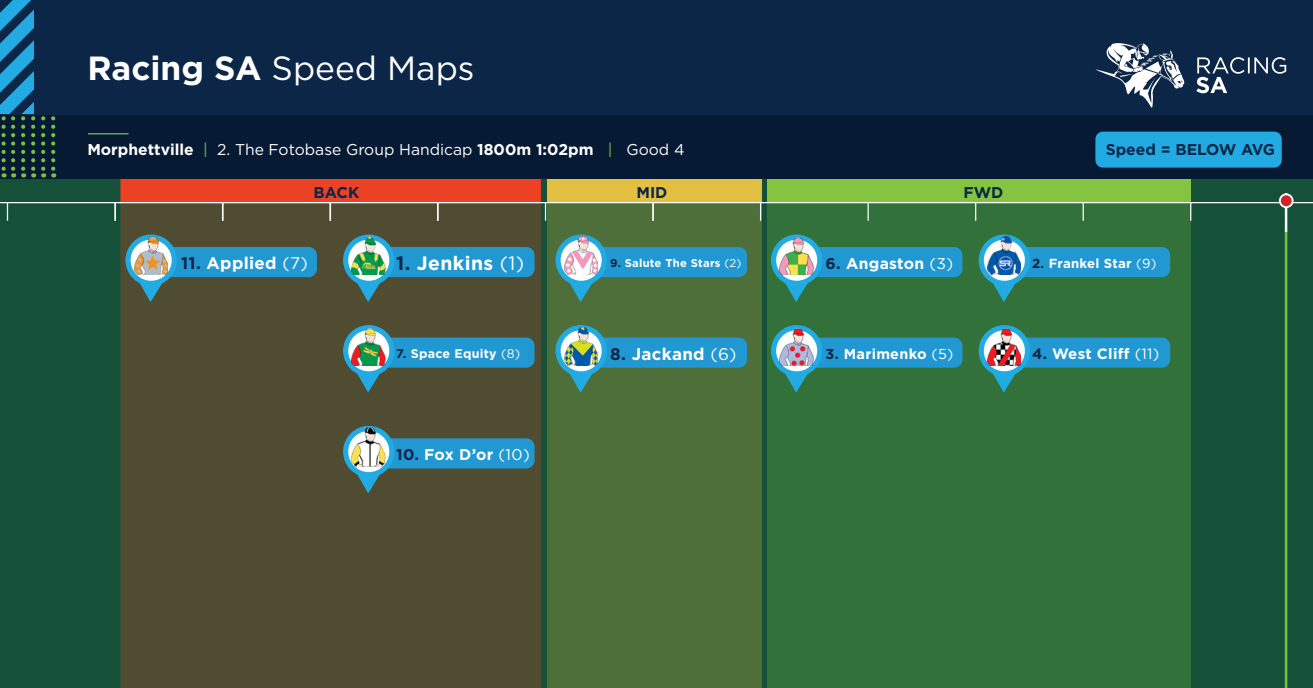
<style>
.page{position:relative;width:1313px;height:688px;background:#fff}
.page>*{position:absolute;margin:0;border:0;box-sizing:border-box;transform-origin:0 0}
.t1{font:33.5px "Gotham HTF";color:#fff}
.t2{font:700 19.38px "Gotham HTF";letter-spacing:.02em;color:#fff}
.t3{font:700 16.88px "Gotham HTF";letter-spacing:.02em;color:#fff}
.t4{font:15.62px "Gotham";color:#fff}
.t5{font:700 15.62px "Gotham HTF";letter-spacing:.02em;color:#fff}
.t6{font:700 15.62px "Gotham HTF";color:#0c2647}
.t7{font:700 15px "Gotham HTF";letter-spacing:.02em;color:#fff}
.t8{font:700 14.38px "Gotham HTF";letter-spacing:.02em;color:#fff}
.t9{font:700 13.12px "Gotham HTF";letter-spacing:.02em;color:#fff}
.t10{font:700 12.5px "Gotham HTF";letter-spacing:.02em;color:#fff}
.t11{font:700 11.25px "Gotham HTF";letter-spacing:.02em;color:#fff}
.s1{font-weight:700}
.s2{font-family:"Gotham HTF";font-weight:700}
.s3{font-family:"Gotham HTF";color:#79c142}
.s4{font-family:"Gotham HTF"}
.s5{color:#0c2647}
.s6{font-family:"Gotham";font-weight:400}
</style>
<div class="page">
<div style="left:0;top:149px;width:1312px;height:539px;background:#155138"></div>
<div style="left:121px;top:203px;width:420px;height:485px;background:#504c32"></div>
<div style="left:121px;top:178px;width:420px;height:25px;background:#eb4225;border:1px solid #eb3e26"></div>
<div style="left:547px;top:178px;width:214px;height:25px;background:#e3c042"></div>
<div style="left:768px;top:178px;width:422px;height:25px;background:#84c440"></div>
<div style="left:547px;top:203px;width:214px;height:485px;background:#4e6f3a"></div>
<div style="left:768px;top:200px;width:422px;height:488px;background:#33713a"></div>
<div style="left:0;top:0;width:1312px;height:178px;background:#0c2647"></div>
<hr style="left:0;top:202px;width:1312px;height:1px;background:#fff">
<div style="left:0;top:115px;width:1312px;height:63px;background:#071a34"></div>
<svg style="left:545px;top:203px;width:1px;height:18px"></svg>
<hr style="left:88px;top:133px;width:41px;height:1px;background:#79c142">
<svg style="left:1196px;top:57px;width:90px;height:36px"></svg>
<svg style="left:1095px;top:43px;width:89px;height:65px"></svg>
<svg style="left:652px;top:203px;width:1px;height:18px"></svg>
<svg style="left:760px;top:203px;width:1px;height:18px"></svg>
<svg style="left:867px;top:203px;width:1px;height:18px"></svg>
<svg style="left:975px;top:203px;width:1px;height:18px"></svg>
<svg style="left:1082px;top:203px;width:1px;height:18px"></svg>
<svg style="left:1190px;top:203px;width:1px;height:18px"></svg>
<svg style="left:41px;top:116px;width:4px;height:61px"></svg>
<svg style="left:51px;top:116px;width:4px;height:61px"></svg>
<svg style="left:0;top:0;width:35px;height:177px"></svg>
<hr style="left:1284px;top:231px;width:3px;height:457px;background:#79c142">
<hr style="left:1284px;top:193px;width:3px;height:39px;background:#fff">
<div style="left:1279px;top:194px;width:13px;height:13px;background:#d1232a;border-radius:50%"></div>
<div style="left:1278px;top:193px;width:15px;height:15px;border:2px solid #fff;border-radius:50%"></div>
<svg style="left:7px;top:203px;width:1px;height:18px"></svg>
<svg style="left:114px;top:203px;width:2px;height:18px"></svg>
<svg style="left:222px;top:203px;width:1px;height:18px"></svg>
<svg style="left:329px;top:203px;width:2px;height:18px"></svg>
<svg style="left:437px;top:203px;width:1px;height:18px"></svg>
<svg style="left:125px;top:234px;width:192px;height:68px;background:#40707a"></svg>
<img style="left:134px;top:236px;width:34px;height:38px">
<svg style="left:343px;top:325px;width:191px;height:67px;background:#3f717b"></svg>
<img style="left:352px;top:327px;width:33px;height:38px">
<svg style="left:343px;top:426px;width:191px;height:67px;background:#3f717c"></svg>
<img style="left:352px;top:428px;width:33px;height:38px">
<svg style="left:343px;top:234px;width:191px;height:68px;background:#3f717a"></svg>
<img style="left:352px;top:236px;width:33px;height:38px">
<svg style="left:771px;top:234px;width:191px;height:68px"></svg>
<img style="left:779px;top:236px;width:34px;height:38px">
<svg style="left:771px;top:325px;width:191px;height:67px"></svg>
<img style="left:779px;top:327px;width:34px;height:38px">
<svg style="left:555px;top:234px;width:192px;height:68px"></svg>
<img style="left:564px;top:236px;width:33px;height:38px">
<svg style="left:555px;top:325px;width:192px;height:67px"></svg>
<img style="left:564px;top:327px;width:33px;height:38px">
<svg style="left:978px;top:234px;width:192px;height:68px"></svg>
<img style="left:987px;top:236px;width:33px;height:38px">
<svg style="left:978px;top:325px;width:192px;height:67px"></svg>
<img style="left:987px;top:327px;width:33px;height:38px">
<div style="left:1095px;top:132px;width:186px;height:36px;background:#22abe2;border-radius:8px"></div>
<p class="t1" style="left:87px;top:49px;width:389px"><span class="s1">Racing SA</span> Speed Maps</p>
<p class="t4" style="left:87px;top:141px;width:598px"><span class="s2">Morphettville</span> <span class="s3">|</span> <span class="s4">2.</span> The Fotobase Group Handicap <span class="s2">1800m 1:02pm</span> <span class="s3">|</span> Good 4</p>
<p class="t6" style="left:314px;top:184px;width:47px">BACK</p>
<p class="t6" style="left:636px;top:183px;width:33px">MID</p>
<p class="t6" style="left:963px;top:184px;width:41px">FWD</p>
<p class="t6" style="left:1105px;top:141px;width:171px">Speed = BELOW AVG</p>
<p class="t3" style="left:181px;top:253px;width:128px"><span class="s5">11.</span> Applied <span class="s6">(7)</span></p>
<p class="t2" style="left:396px;top:252px;width:130px"><span class="s5">1.</span> Jenkins <span class="s6">(1)</span></p>
<p class="t5" style="left:825px;top:254px;width:129px"><span class="s5">6.</span> Angaston <span class="s6">(3)</span></p>
<p class="t11" style="left:610px;top:256px;width:133px"><span class="s5">9.</span> Salute The Stars <span class="s6">(2)</span></p>
<p class="t9" style="left:1032px;top:255px;width:126px"><span class="s5">2.</span> Frankel Star <span class="s6">(9)</span></p>
<p class="t10" style="left:396px;top:346px;width:126px"><span class="s5">7.</span> Space Equity <span class="s6">(8)</span></p>
<p class="t3" style="left:610px;top:344px;width:128px"><span class="s5">8.</span> Jackand <span class="s6">(6)</span></p>
<p class="t8" style="left:825px;top:345px;width:129px"><span class="s5">3.</span> Marimenko <span class="s6">(5)</span></p>
<p class="t7" style="left:1032px;top:345px;width:129px"><span class="s5">4.</span> West Cliff <span class="s6">(11)</span></p>
<p class="t5" style="left:396px;top:445px;width:135px"><span class="s5">10.</span> Fox D’or <span class="s6">(10)</span></p>
</div>
